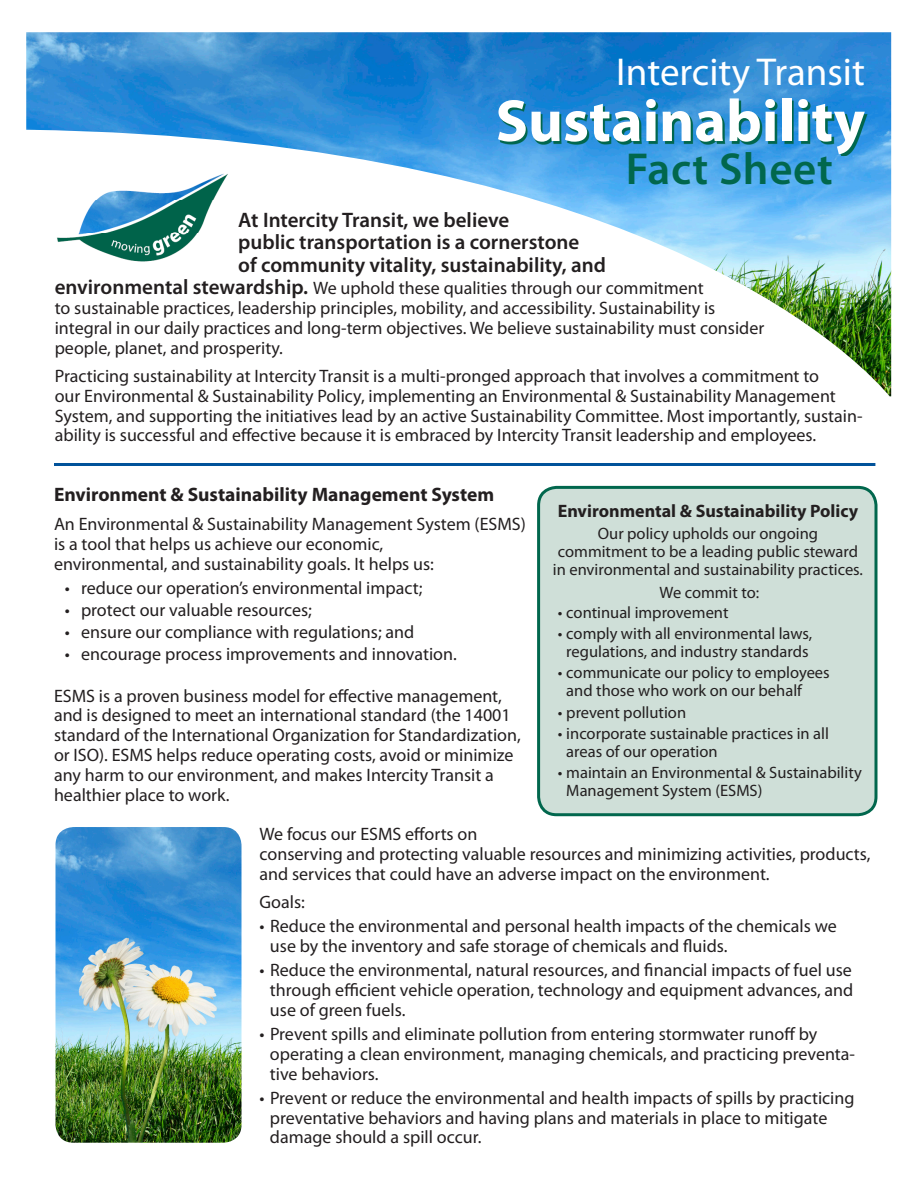
<style>
.page{position:relative;width:918px;height:1188px;background:#fff}
.page>*{position:absolute;margin:0;border:0;box-sizing:border-box;transform-origin:0 0}
.t1{font:700 60px "Myriad Pro";color:#fff}
.t2{font:600 45px "Myriad Pro";letter-spacing:.015em;color:#01674d}
.t3{font:39px "Myriad Pro";color:#fff}
.t4{font:600 21px "Myriad Pro";color:#231f20}
.t5{font:700 19.5px "Myriad Pro";color:#231f20}
.t6{font:18px/19.8px "Myriad Pro";color:#231f20}
.t7{font:700 18px "Myriad Pro";color:#231f20}
.t8{font:16.5px/18px "Myriad Pro";color:#231f20}
.s1{font-weight:600;font-size:21px}
</style>
<div class="page">
<img style="left:26px;top:32px;width:865px;height:364px">
<svg style="left:500px;top:100px;width:367px;height:56px;background:#2084ac"></svg>
<div style="left:539px;top:487px;width:337px;height:328px;background:#cfdfd8;border-radius:18px"></div>
<div style="left:537px;top:486px;width:341px;height:330px;border:3px solid #01674d;border-radius:18px"></div>
<hr style="left:54px;top:463px;width:821px;height:3px;background:#01529a">
<img style="left:56px;top:827px;width:186px;height:316px">
<img style="left:54px;top:168px;width:177px;height:99px">
<p class="t3" style="left:616px;top:48px;width:250px">Intercity Transit</p>
<p class="t1" style="left:496px;top:82px;width:371px">Sustainability</p>
<p class="t2" style="left:626px;top:140px;width:209px">Fact Sheet</p>
<p class="t4" style="left:238px;top:206px;width:273px">At Intercity Transit, we believe</p>
<p class="t4" style="left:238px;top:229px;width:343px">public transportation is a cornerstone</p>
<p class="t4" style="left:238px;top:251px;width:369px">of community vitality, sustainability, and</p>
<p class="t6" style="left:55px;top:278px;width:651px"><span class="s1">environmental stewardship.</span> We uphold these qualities through our commitment</p>
<p class="t6" style="left:55px;top:298px;width:662px">to sustainable practices, leadership principles, mobility, and accessibility. Sustainability is</p>
<p class="t6" style="left:55px;top:318px;width:711px">integral in our daily practices and long-term objectives. We believe sustainability must consider</p>
<p class="t6" style="left:55px;top:337px;width:230px">people, planet, and prosperity.</p>
<p class="t6" style="left:55px;top:366px;width:766px">Practicing sustainability at Intercity Transit is a multi-pronged approach that involves a commitment to</p>
<p class="t6" style="left:55px;top:386px;width:809px">our Environmental &amp; Sustainability Policy, implementing an Environmental &amp; Sustainability Management<br>System, and supporting the initiatives lead by an active Sustainability Committee. Most importantly, sustain&shy;ability is successful and effective because it is embraced by Intercity Transit leadership and employees.</p>
<p class="t5" style="left:54px;top:482px;width:442px">Environment &amp; Sustainability Management System</p>
<p class="t6" style="left:54px;top:514px;width:473px">An Environmental &amp; Sustainability Management System (ESMS) is a tool that helps us achieve our economic,</p>
<p class="t6" style="left:54px;top:554px;width:381px">environmental, and sustainability goals. It helps us:</p>
<p class="t6" style="left:65px;top:578px;width:359px">• reduce our operation’s environmental impact;</p>
<p class="t6" style="left:65px;top:600px;width:249px">• protect our valuable resources;</p>
<p class="t6" style="left:65px;top:622px;width:351px">• ensure our compliance with regulations; and</p>
<p class="t6" style="left:65px;top:644px;width:394px">• encourage process improvements and innovation.</p>
<p class="t6" style="left:54px;top:685px;width:468px">ESMS is a proven business model for effective management, and is designed to meet an international standard (the 14001 standard of the International Organization for Standardization, or ISO). ESMS helps reduce operating costs, avoid or minimize any harm to our environment, and makes Intercity Transit a healthier place to work.</p>
<p class="t6" style="left:260px;top:824px;width:219px">We focus our ESMS efforts on</p>
<p class="t6" style="left:260px;top:844px;width:612px">conserving and protecting valuable resources and minimizing activities, products, and services that could have an adverse impact on the environment.</p>
<p class="t6" style="left:260px;top:892px;width:47px">Goals:</p>
<p class="t6" style="left:270px;top:916px;width:568px;text-indent:-10px">• Reduce the environmental and personal health impacts of the chemicals we use by the inventory and safe storage of chemicals and fluids.</p>
<p class="t6" style="left:270px;top:960px;width:585px;text-align:justify;text-indent:-10px">• Reduce the environmental, natural resources, and financial impacts of fuel use through efficient vehicle operation, technology and equipment advances, and use of green fuels.</p>
<p class="t6" style="left:270px;top:1024px;width:587px;text-indent:-10px">• Prevent spills and eliminate pollution from entering stormwater runoff by operating a clean environment, managing chemicals, and practicing preventa&shy;tive behaviors.</p>
<p class="t6" style="left:260px;top:1088px;width:597px">• Prevent or reduce the environmental and health impacts of spills by practicing</p>
<p class="t6" style="left:270px;top:1107px;width:559px">preventative behaviors and having plans and materials in place to mitigate damage should a spill occur.</p>
<p class="t7" style="left:558px;top:499px;width:302px">Environmental &amp; Sustainability Policy</p>
<p class="t8" style="left:598px;top:525px;width:222px">Our policy upholds our ongoing</p>
<p class="t8" style="left:553px;top:543px;width:312px;text-align:center">commitment to be a leading public steward in environmental and sustainability practices.</p>
<p class="t8" style="left:660px;top:583px;width:101px">We commit to:</p>
<p class="t8" style="left:558px;top:603px;width:172px">• continual improvement</p>
<p class="t8" style="left:558px;top:624px;width:256px;text-align:center">• comply with all environmental laws, regulations, and industry standards</p>
<p class="t8" style="left:566px;top:664px;width:265px;text-indent:-9px">• communicate our policy to employees and those who work on our behalf</p>
<p class="t8" style="left:558px;top:703px;width:130px">• prevent pollution</p>
<p class="t8" style="left:566px;top:724px;width:264px;text-indent:-9px">• incorporate sustainable practices in all areas of our operation</p>
<p class="t8" style="left:566px;top:763px;width:297px;text-indent:-9px">• maintain an Environmental &amp; Sustainability<br>Management System (ESMS)</p>
</div>
